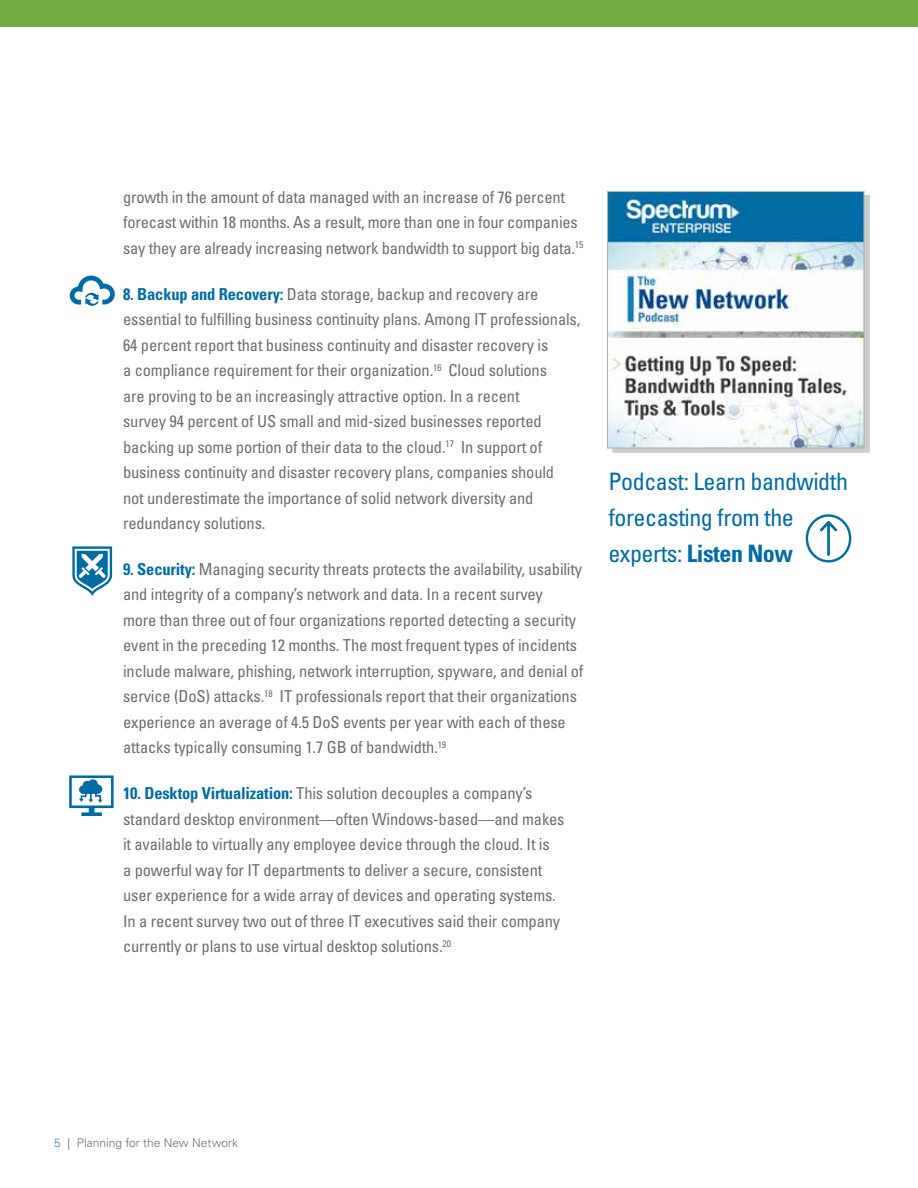
<style>
.page{position:relative;width:918px;height:1188px;background:#fff}
.page>*{position:absolute;margin:0;border:0;box-sizing:border-box;transform-origin:0 0}
.t1{font:condensed 24px/36px "Univers LT Std";letter-spacing:-.02em;color:#006ca3}
.t2{font:condensed 16.5px/25.5px "Univers LT Std";letter-spacing:-.01em;color:#6d6e71}
.t3{font:300 12px "Univers LT Std";color:#6d6e71}
.s1{font-weight:700;color:#006ca3}
.s2{font-weight:700}
.s3{color:#378ab9}
</style>
<div class="page">
<div style="left:0;top:0;width:918px;height:27px;background:#71ab43"></div>
<svg style="left:72px;top:546px;width:40px;height:51px"></svg>
<svg style="left:70px;top:276px;width:45px;height:30px"></svg>
<svg style="left:69px;top:775px;width:45px;height:41px"></svg>
<div style="left:612px;top:195px;width:258px;height:258px;background:#cdcdcd"></div>
<img style="left:609px;top:193px;width:254px;height:254px">
<div style="left:607px;top:191px;width:258px;height:258px;border:1px solid #afb0b2"></div>
<svg style="left:820px;top:520px;width:18px;height:36px"></svg>
<div style="left:806px;top:514px;width:45px;height:49px;border:2px solid #006ca3;border-radius:50%"></div>
<p class="t2" style="left:123px;top:184px;width:462px">growth in the amount of data managed with an increase of 76 percent forecast within 18 months. As a result, more than one in four companies say they are already increasing network bandwidth to support big data.<sup>15</sup></p>
<p class="t2" style="left:123px;top:281px;width:459px"><span class="s1">8. Backup and Recovery:</span> Data storage, backup and recovery are essential to fulfilling business continuity plans. Among IT professionals, 64 percent report that business continuity and disaster recovery is<br>a compliance requirement for their organization.<sup>16</sup> Cloud solutions<br>are proving to be an increasingly attractive option. In a recent<br>survey 94 percent of US small and mid-sized businesses reported backing up some portion of their data to the cloud.<sup>17</sup> In support of business continuity and disaster recovery plans, companies should<br>not underestimate the importance of solid network diversity and redundancy solutions.</p>
<p class="t2" style="left:123px;top:556px;width:462px"><span class="s1">9. Security:</span> Managing security threats protects the availability, usability and integrity of a company’s network and data. In a recent survey<br>more than three out of four organizations reported detecting a security event in the preceding 12 months. The most frequent types of incidents include malware, phishing, network interruption, spyware, and denial of service (DoS) attacks.<sup>18</sup> IT professionals report that their organizations experience an average of 4.5 DoS events per year with each of these attacks typically consuming 1.7 GB of bandwidth.<sup>19</sup></p>
<p class="t2" style="left:123px;top:780px;width:443px"><span class="s1">10. Desktop Virtualization:</span> This solution decouples a company’s standard desktop environment—often Windows-based—and makes it available to virtually any employee device through the cloud. It is<br>a powerful way for IT departments to deliver a secure, consistent user experience for a wide array of devices and operating systems.<br>In a recent survey two out of three IT executives said their company currently or plans to use virtual desktop solutions.<sup>20</sup></p>
<h1 class="t1" style="left:608px;top:463px;width:241px">Podcast: Learn bandwidth forecasting from the experts: <span class="s2">Listen Now</span></h1>
<p class="t3" style="left:54px;top:1136px;width:186px"><span class="s3">5</span> | Planning for the New Network</p>
</div>
